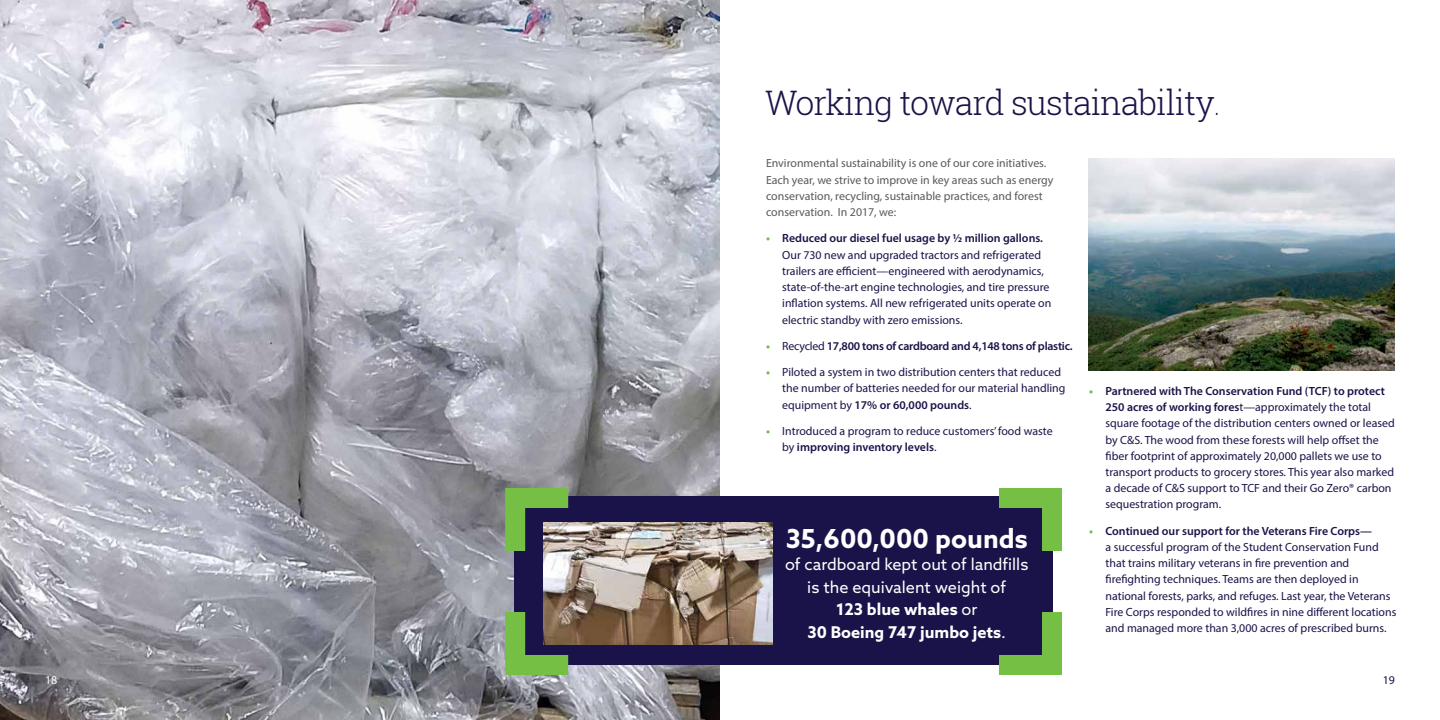
<style>
.page{position:relative;width:1440px;height:720px;background:#fff}
.page>*{position:absolute;margin:0;border:0;box-sizing:border-box;transform-origin:0 0}
.t1{font:300 33.75px "Roboto Slab";letter-spacing:-.03em;color:#1a1349}
.t2{font:700 26.25px "Azo Sans";color:#fff}
.t3{font:16.25px/22.5px "Azo Sans";color:#fff;text-align:center}
.t4{font:11.88px/16.2px "Myriad Pro";color:#1a1349}
.t5{font:11.88px/16.2px "Myriad Pro";color:#58595b}
.t6{font:600 11.88px "Myriad Pro";letter-spacing:-.02em;color:#1a1349}
.t7{font:11.88px "Myriad Pro";color:#fff}
.s1{font-weight:100}
.s2{font-weight:700;color:#75c044}
.s3{font-weight:600}
.s4{font-weight:400}
.s5{font-weight:700}
</style>
<div class="page">
<img style="left:0;top:0;width:720px;height:720px">
<img style="left:1088px;top:158px;width:307px;height:212px">
<div style="left:515px;top:497px;width:538px;height:168px;background:#1a1349"></div>
<img style="left:544px;top:522px;width:228px;height:123px">
<svg style="left:979px;top:488px;width:83px;height:63px"></svg>
<svg style="left:495px;top:478px;width:93px;height:93px"></svg>
<svg style="left:999px;top:612px;width:63px;height:63px"></svg>
<svg style="left:495px;top:592px;width:93px;height:93px"></svg>
<h1 class="t1" style="left:765px;top:80px;width:458px">Working toward sustainability<span class="s1">.</span></h1>
<p class="t5" style="left:766px;top:155px;width:289px">Environmental sustainability is one of our core initiatives.<br>Each year, we strive to improve in key areas such as energy conservation, recycling, sustainable practices, and forest conservation. In 2017, we:</p>
<p class="t4" style="left:782px;top:230px;width:271px;text-indent:-16px"><span class="s2">•</span> <span class="s3">Reduced our diesel fuel usage by ½ million gallons.<br></span>Our 730 new and upgraded tractors and refrigerated trailers are efficient—engineered with aerodynamics, state-of-the-art engine technologies, and tire pressure inflation systems. All new refrigerated units operate on electric standby with zero emissions.</p>
<p class="t6" style="left:766px;top:338px;width:308px"><span class="s2">•</span> <span class="s4">Recycled</span> 17,800 tons of cardboard and 4,148 tons of plastic.</p>
<p class="t4" style="left:782px;top:364px;width:285px;text-indent:-16px"><span class="s2">•</span> Piloted a system in two distribution centers that reduced the number of batteries needed for our material handling equipment by <span class="s3">17% or 60,000 pounds</span>.</p>
<p class="t4" style="left:782px;top:422px;width:272px;text-indent:-16px"><span class="s2">•</span> Introduced a program to reduce customers’ food waste by <span class="s3">improving inventory levels</span>.</p>
<p class="t4" style="left:1105px;top:382px;width:291px;text-indent:-16px"><span class="s2">•</span> <span class="s3">Partnered with The Conservation Fund (TCF) to protect 250 acres of working fores</span>t—approximately the total square footage of the distribution centers owned or leased by C&amp;S. The wood from these forests will help offset the fiber footprint of approximately 20,000 pallets we use to transport products to grocery stores. This year also marked a decade of C&amp;S support to TCF and their Go Zero® carbon sequestration program.</p>
<p class="t4" style="left:1105px;top:522px;width:292px;text-indent:-16px"><span class="s2">•</span> <span class="s3">Continued our support for the Veterans Fire Corps—<br></span>a successful program of the Student Conservation Fund that trains military veterans in fire prevention and firefighting techniques. Teams are then deployed in national forests, parks, and refuges. Last year, the Veterans Fire Corps responded to wildfires in nine different locations and managed more than 3,000 acres of prescribed burns.</p>
<h2 class="t2" style="left:786px;top:521px;width:243px">35,600,000 pounds</h2>
<h3 class="t3" style="left:785px;top:553px;width:245px">of cardboard kept out of landfills is the equivalent weight of<br><span class="s5">123 blue whales</span> or<br><span class="s5">30 Boeing 747 jumbo jets</span>.</h3>
<p class="t7" style="left:45px;top:673px;width:14px">18</p>
<p class="t4" style="left:1383px;top:672px;width:14px">19</p>
</div>
